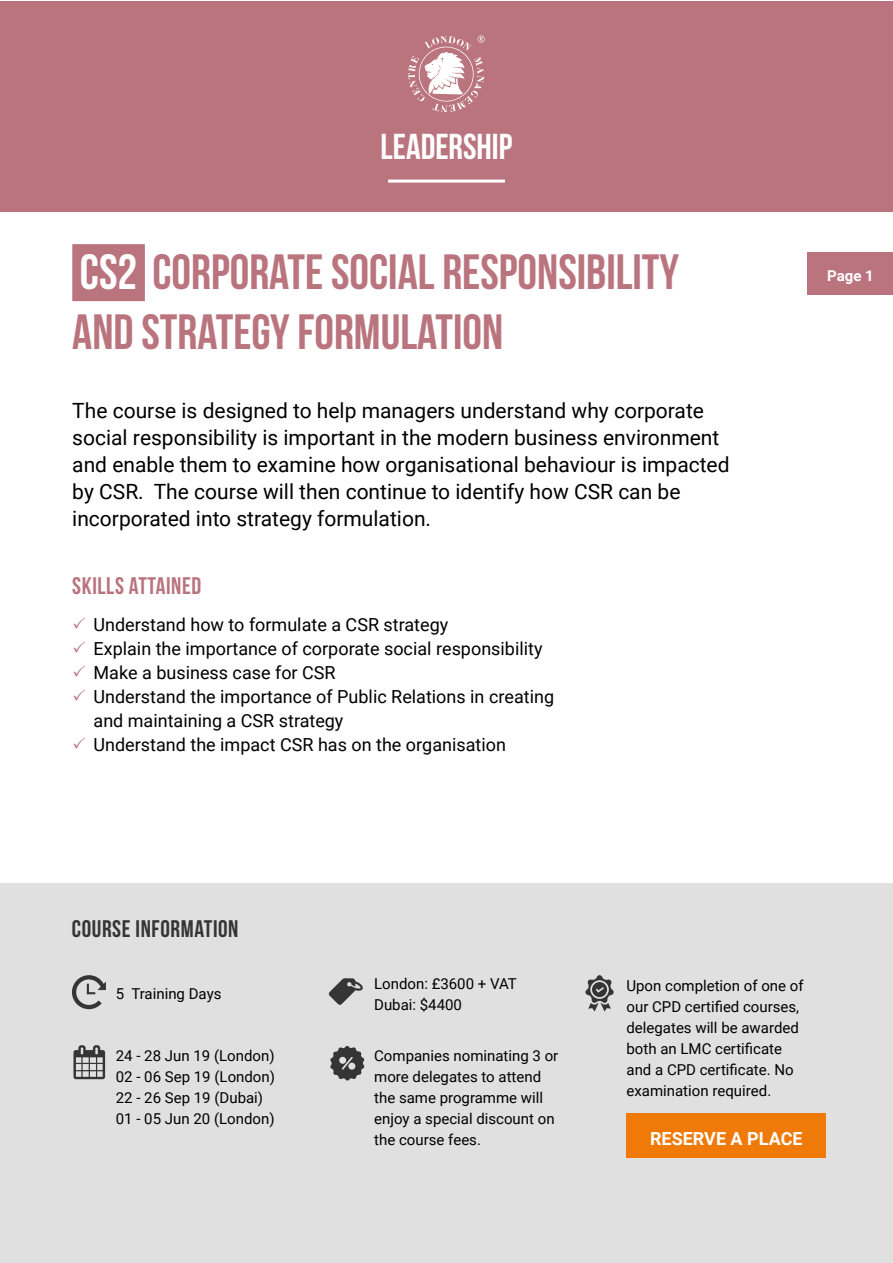
<style>
.page{position:relative;width:893px;height:1263px;background:#fff}
.page>*{position:absolute;margin:0;border:0;box-sizing:border-box;transform-origin:0 0}
.t1{font:49.5px/59.4px "Bebas Neue";color:#ba747e}
.t2{font:36px "Bebas Neue";color:#fff}
.t3{font:24px "Bebas Neue";letter-spacing:.025em;color:#353535}
.t4{font:24px "Bebas Neue";letter-spacing:.025em;color:#ba747e}
.t5{font:21px/27px "Roboto";color:#000}
.t6{font:18px/24px "Roboto";color:#000}
.t7{font:700 18px "Roboto";color:#fff}
.t8{font:15px/21px "Roboto";color:#000}
.t9{font:700 15px "Roboto";color:#fff}
.s1{color:#fff}
.s2{color:#ba747e}
</style>
<div class="page">
<div style="left:0;top:1px;width:893px;height:211px;background:#ba747e"></div>
<svg style="left:408px;top:36px;width:77px;height:76px"></svg>
<hr style="left:388px;top:180px;width:117px;height:3px;background:#fff">
<div style="left:808px;top:252px;width:85px;height:43px;background:#ba747e"></div>
<div style="left:0;top:883px;width:893px;height:380px;background:#e0e0e0"></div>
<svg style="left:73px;top:1045px;width:32px;height:34px"></svg>
<svg style="left:72px;top:975px;width:34px;height:34px"></svg>
<svg style="left:329px;top:978px;width:34px;height:27px"></svg>
<svg style="left:330px;top:1046px;width:34px;height:34px"></svg>
<svg style="left:585px;top:975px;width:29px;height:36px"></svg>
<div style="left:626px;top:1113px;width:200px;height:44px;background:#ef7a07"></div>
<div style="left:72px;top:244px;width:73px;height:57px;background:#ba747e"></div>
<h2 class="t2" style="left:381px;top:127px;width:133px">LEADERSHIP</h2>
<h1 class="t1" style="left:72px;top:242px;width:608px"><span class="s1">CS2</span> CORPORATE SOCIAL RESPONSIBILITY<br>AND STRATEGY FORMULATION</h1>
<p class="t5" style="left:72px;top:396px;width:659px">The course is designed to help managers understand why corporate social responsibility is important in the modern business environment and enable them to examine how organisational behaviour is impacted by CSR. The course will then continue to identify how CSR can be incorporated into strategy formulation.</p>
<h3 class="t4" style="left:72px;top:573px;width:131px">SKILLS ATTAINED</h3>
<p class="t6" style="left:72px;top:612px;width:377px"><span class="s2">✓</span> Understand how to formulate a CSR strategy</p>
<p class="t6" style="left:72px;top:636px;width:472px"><span class="s2">✓</span> Explain the importance of corporate social responsibility</p>
<p class="t6" style="left:72px;top:660px;width:265px"><span class="s2">✓</span> Make a business case for CSR</p>
<p class="t6" style="left:94px;top:684px;width:462px;text-indent:-21px"><span class="s2">✓</span> Understand the importance of Public Relations in creating and maintaining a CSR strategy</p>
<p class="t6" style="left:72px;top:732px;width:435px"><span class="s2">✓</span> Understand the impact CSR has on the organisation</p>
<p class="t9" style="left:827px;top:265px;width:48px">Page 1</p>
<h3 class="t3" style="left:72px;top:916px;width:168px">COURSE INFORMATION</h3>
<p class="t8" style="left:116px;top:983px;width:107px">5 Training Days</p>
<p class="t8" style="left:374px;top:972px;width:144px">London: £3600 + VAT<br>Dubai: $4400</p>
<p class="t8" style="left:116px;top:1044px;width:161px">24 - 28 Jun 19 (London)<br>02 - 06 Sep 19 (London)<br>22 - 26 Sep 19 (Dubai)<br>01 - 05 Jun 20 (London)</p>
<p class="t8" style="left:374px;top:1044px;width:186px">Companies nominating 3 or more delegates to attend the same programme will enjoy a special discount on the course fees.</p>
<p class="t8" style="left:626px;top:974px;width:179px">Upon completion of one of our CPD certified courses, delegates will be awarded both an LMC certificate and a CPD certificate. No examination required.</p>
<p class="t7" style="left:650px;top:1125px;width:154px">RESERVE A PLACE</p>
</div>
